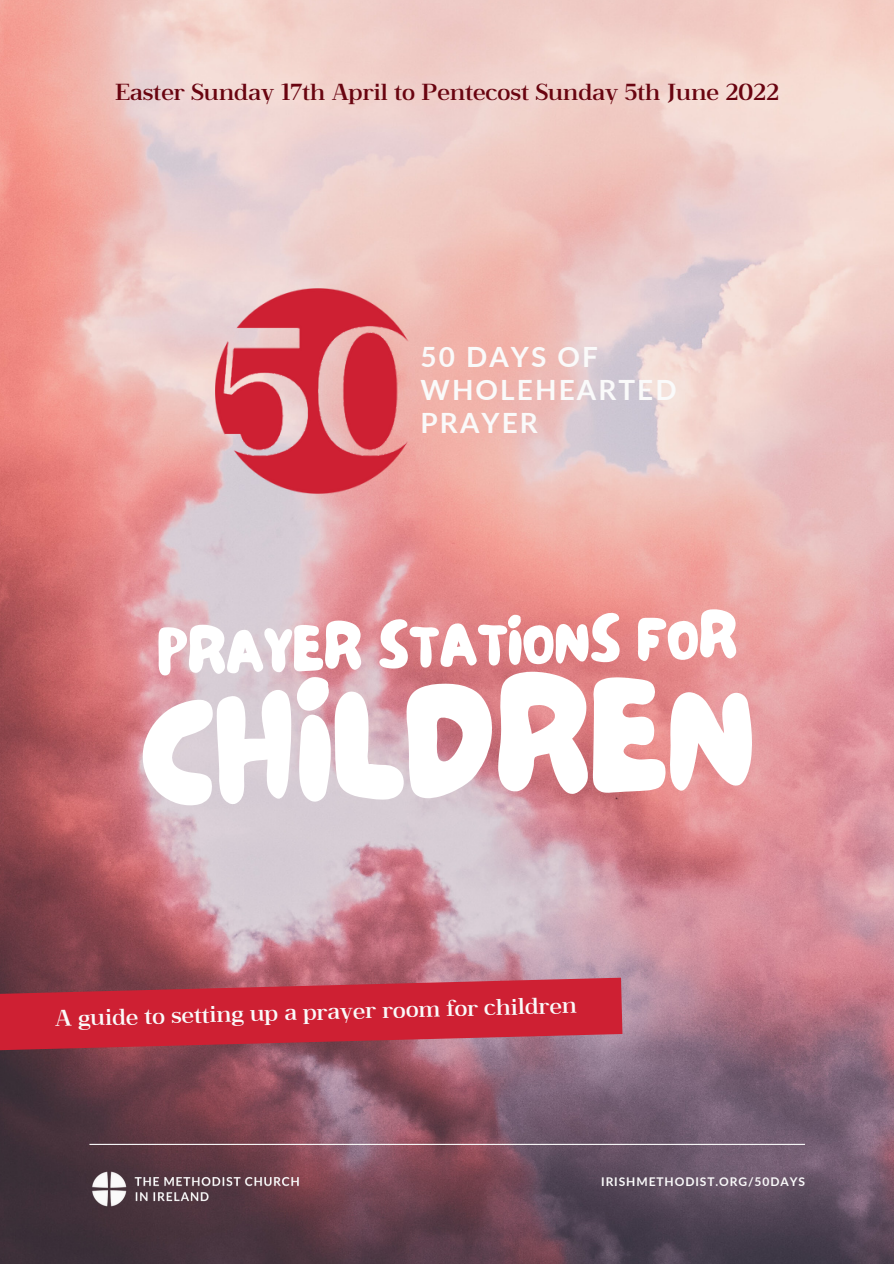
<style>
.page{position:relative;width:894px;height:1264px;background:#fff}
.page>*{position:absolute;margin:0;border:0;box-sizing:border-box;transform-origin:0 0}
.t1{font:159.9px "NF Lepetitcochon Regular";color:#fff}
.t2{font:64.35px "NF Lepetitcochon Regular";color:#fff}
.t3{font:700 27.9px "Lato";letter-spacing:.075em;color:#fafafa}
.t4{font:22.5px "OC Rey Bold";color:#690410}
.t5{font:22.05px "OC Rey Bold";color:#fafafa}
.t6{font:700 12px "Lato";letter-spacing:.075em;color:#fafafa}
</style>
<div class="page">
<img style="left:0;top:0;width:893px;height:1263px">
<hr style="left:89px;top:1143px;width:715px;height:1px;background:#fafafa">
<img style="left:215px;top:289px;width:205px;height:205px">
<img style="left:75px;top:1154px;width:240px;height:69px">
<svg style="left:0;top:977px;width:622px;height:74px;background:#bf2e40"></svg>
<p class="t4" style="left:115px;top:76px;width:665px">Easter Sunday 17th April to Pentecost Sunday 5th June 2022</p>
<p class="t3" style="left:420px;top:340px;width:179px">50 DAYS OF</p>
<p class="t3" style="left:420px;top:372px;width:257px">WHOLEHEARTED</p>
<p class="t3" style="left:420px;top:405px;width:119px">PRAYER</p>
<p class="t2" style="left:156px;top:610px;width:581px;rotate:-2deg">PRAYER STATIONS FOR</p>
<p class="t1" style="left:135px;top:643px;width:616px;rotate:-2deg">CHILDREN</p>
<p class="t5" style="left:55px;top:1000px;width:523px;rotate:-1deg">A guide to setting up a prayer room for children</p>
<p class="t6" style="left:601px;top:1173px;width:205px">IRISHMETHODIST.ORG/50DAYS</p>
</div>
